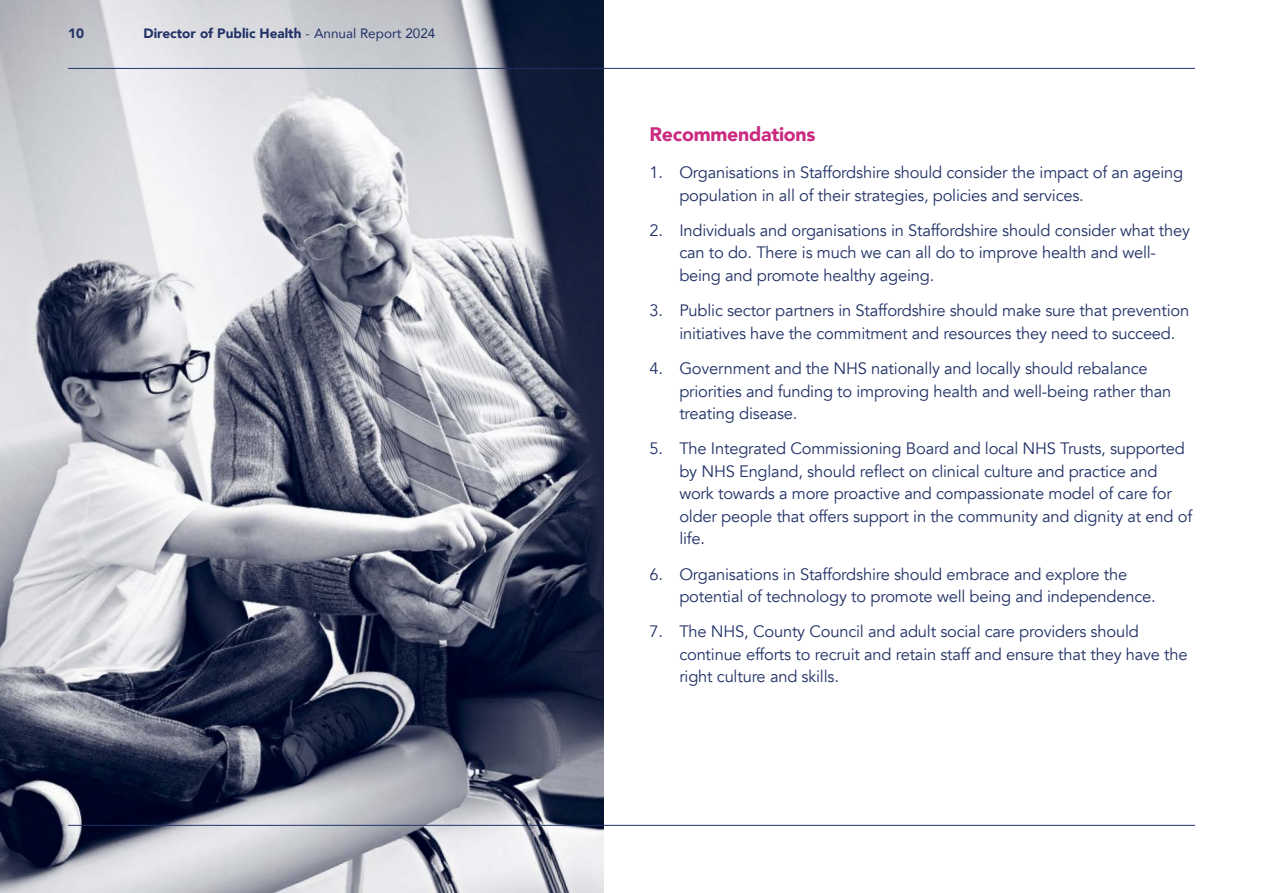
<style>
.page{position:relative;width:1263px;height:893px;background:#fff}
.page>*{position:absolute;margin:0;border:0;box-sizing:border-box;transform-origin:0 0}
.t1{font:900 19.5px "Avenir";letter-spacing:-.01em;color:#ca2a80}
.t2{font:16.5px/22.5px "Avenir";letter-spacing:-.01em;color:#223266}
.t3{font:900 13.5px "Avenir";color:#223266}
.s1{font-weight:400}
</style>
<div class="page">
<img style="left:0;top:0;width:604px;height:893px">
<hr style="left:68px;top:68px;width:1127px;height:1px;background:#223266">
<hr style="left:68px;top:825px;width:1127px;height:1px;background:#223266">
<p class="t3" style="left:68px;top:22px;width:17px">10</p>
<p class="t3" style="left:144px;top:22px;width:293px">Director of Public Health <span class="s1">- Annual Report 2024</span></p>
<p class="t1" style="left:649px;top:117px;width:168px">Recommendations</p>
<p class="t2" style="left:679px;top:162px;width:505px;text-indent:-30px">1. Organisations in Staffordshire should consider the impact of an ageing population in all of their strategies, policies and services.</p>
<p class="t2" style="left:679px;top:219px;width:512px;text-indent:-30px">2. Individuals and organisations in Staffordshire should consider what they can to do. There is much we can all do to improve health and well&shy;being and promote healthy ageing.</p>
<p class="t2" style="left:679px;top:300px;width:511px;text-indent:-30px">3. Public sector partners in Staffordshire should make sure that prevention initiatives have the commitment and resources they need to succeed.</p>
<p class="t2" style="left:679px;top:357px;width:494px;text-indent:-30px">4. Government and the NHS nationally and locally should rebalance priorities and funding to improving health and well-being rather than treating disease.</p>
<p class="t2" style="left:679px;top:438px;width:514px;text-indent:-30px">5. The Integrated Commissioning Board and local NHS Trusts, supported by NHS England, should reflect on clinical culture and practice and work towards a more proactive and compassionate model of care for older people that offers support in the community and dignity at end of life.</p>
<p class="t2" style="left:679px;top:563px;width:478px;text-indent:-30px">6. Organisations in Staffordshire should embrace and explore the potential of technology to promote well being and independence.</p>
<p class="t2" style="left:679px;top:621px;width:510px;text-indent:-30px">7. The NHS, County Council and adult social care providers should continue efforts to recruit and retain staff and ensure that they have the right culture and skills.</p>
</div>
